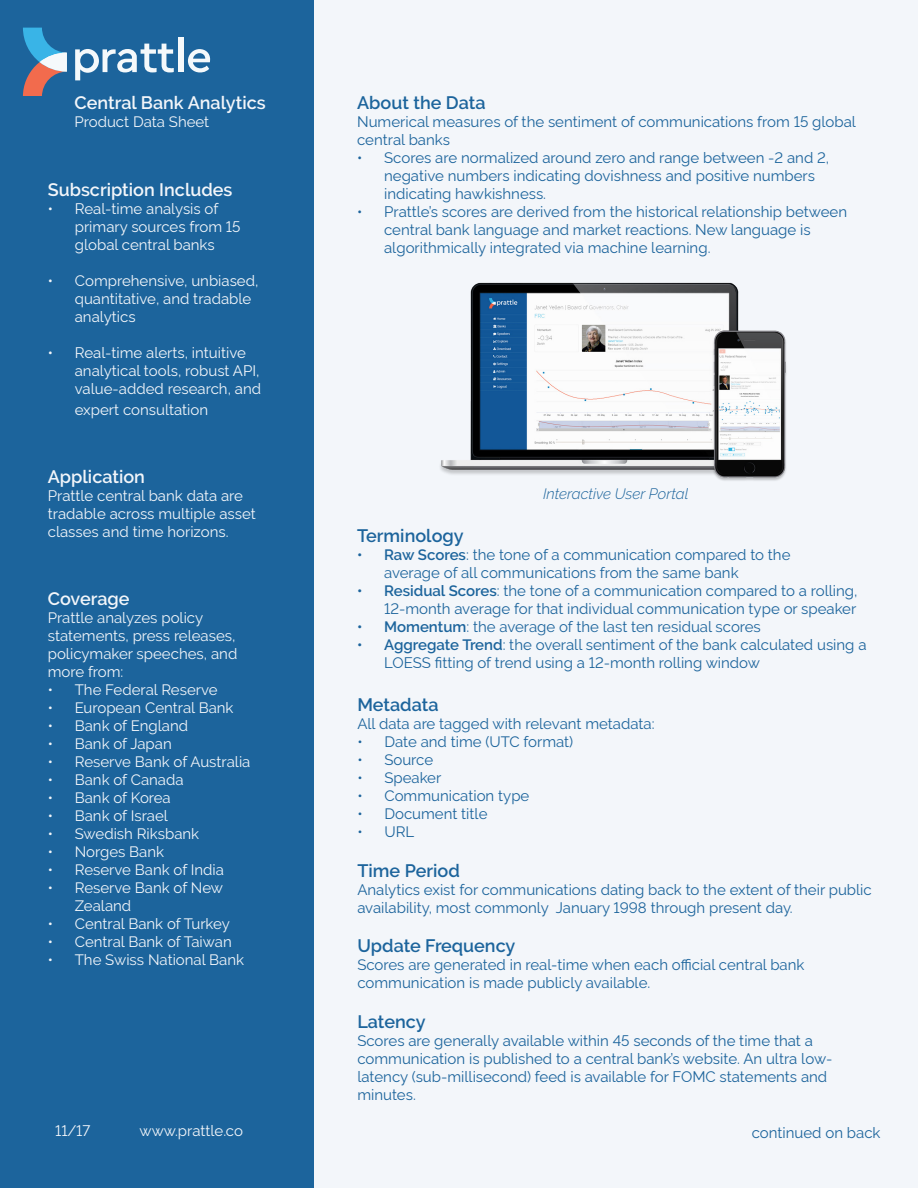
<style>
.page{position:relative;width:918px;height:1188px;background:#f3f6fa}
.page>*{position:absolute;margin:0;border:0;box-sizing:border-box;transform-origin:0 0}
.t1{font:600 18px "Raleway";color:#1c649c}
.t2{font:600 18px "Raleway";color:#f3f6fa}
.t3{font:15px/18px "Rawline";color:#1c649c}
.t4{font:15px/18px "Raleway";color:#1c649c}
.t5{font:15px/18px "Raleway";color:#f3f6fa}
.t6{font:15px/18px "Rawline";color:#f3f6fa}
.t7{font:italic 300 15px "Raleway";color:#1c649c}
.s1{font-weight:600}
.s2{font-family:"Raleway";font-weight:600}
.s3{font-family:"Raleway"}
</style>
<div class="page">
<div style="left:0;top:0;width:313px;height:1188px;background:#1c649c"></div>
<svg style="left:75px;top:44px;width:99px;height:36px"></svg>
<div style="left:179px;top:38px;width:5px;height:34px;background:#f5f9fb"></div>
<svg style="left:188px;top:49px;width:22px;height:24px"></svg>
<svg style="left:23px;top:28px;width:44px;height:67px"></svg>
<img style="left:440px;top:282px;width:347px;height:199px">
<p class="t2" style="left:75px;top:92px;width:193px">Central Bank Analytics</p>
<p class="t5" style="left:75px;top:112px;width:136px">Product Data Sheet</p>
<p class="t2" style="left:48px;top:179px;width:186px">Subscription Includes</p>
<p class="t6" style="left:75px;top:198px;width:167px;text-indent:-27px">• Real-time analysis of primary sources from 15 global central banks</p>
<p class="t6" style="left:75px;top:270px;width:185px;text-indent:-27px">• Comprehensive, unbiased, quantitative, and tradable analytics</p>
<p class="t6" style="left:75px;top:342px;width:188px;text-indent:-27px">• Real-time alerts, intuitive analytical tools, robust API, value-added research, and</p>
<p class="t6" style="left:75px;top:399px;width:135px">expert consultation</p>
<p class="t2" style="left:48px;top:467px;width:99px">Application</p>
<p class="t6" style="left:48px;top:485px;width:209px">Prattle central bank data are tradable across multiple asset classes and time horizons.</p>
<p class="t2" style="left:48px;top:588px;width:83px">Coverage</p>
<p class="t5" style="left:48px;top:609px;width:191px">Prattle analyzes policy statements, press releases, policymaker speeches, and more from:</p>
<p class="t5" style="left:48px;top:681px;width:171px">• The Federal Reserve</p>
<p class="t5" style="left:48px;top:699px;width:187px">• European Central Bank</p>
<p class="t5" style="left:48px;top:717px;width:142px">• Bank of England</p>
<p class="t5" style="left:48px;top:735px;width:126px">• Bank of Japan</p>
<p class="t5" style="left:48px;top:753px;width:204px">• Reserve Bank of Australia</p>
<p class="t5" style="left:48px;top:771px;width:137px">• Bank of Canada</p>
<p class="t5" style="left:48px;top:789px;width:124px">• Bank of Korea</p>
<p class="t5" style="left:48px;top:807px;width:122px">• Bank of Israel</p>
<p class="t5" style="left:48px;top:825px;width:153px">• Swedish Riksbank</p>
<p class="t5" style="left:48px;top:843px;width:118px">• Norges Bank</p>
<p class="t5" style="left:48px;top:861px;width:178px">• Reserve Bank of India</p>
<p class="t5" style="left:75px;top:879px;width:150px;text-indent:-27px">• Reserve Bank of New<br>Zealand</p>
<p class="t5" style="left:48px;top:915px;width:184px">• Central Bank of Turkey</p>
<p class="t5" style="left:48px;top:933px;width:185px">• Central Bank of Taiwan</p>
<p class="t5" style="left:48px;top:951px;width:198px">• The Swiss National Bank</p>
<p class="t1" style="left:357px;top:92px;width:130px">About the Data</p>
<p class="t3" style="left:357px;top:111px;width:500px">Numerical measures of the sentiment of communications from 15 global central banks</p>
<p class="t3" style="left:384px;top:147px;width:447px;text-indent:-27px">• Scores are normalized around zero and range between -2 and 2, negative numbers indicating dovishness and positive numbers indicating hawkishness.</p>
<p class="t3" style="left:384px;top:201px;width:464px;text-indent:-27px">• Prattle’s scores are derived from the historical relationship between central bank language and market reactions. New language is algorithmically integrated via machine learning.</p>
<p class="t7" style="left:543px;top:485px;width:147px">Interactive User Portal</p>
<p class="t1" style="left:357px;top:525px;width:108px">Terminology</p>
<p class="t4" style="left:384px;top:546px;width:408px;text-indent:-27px"><span class="s1">• Raw Scores</span>: the tone of a communication compared to the average of all communications from the same bank</p>
<p class="t3" style="left:357px;top:580px;width:502px;text-align:right"><span class="s2">• Residual Scores</span><span class="s3">:</span> the tone of a communication compared to a rolling,<br>12-month average for that individual communication type or speaker</p>
<p class="t4" style="left:357px;top:618px;width:405px"><span class="s1">• Momentum</span>: the average of the last ten residual scores</p>
<p class="t3" style="left:384px;top:634px;width:484px;text-indent:-27px"><span class="s2">• Aggregate Trend</span><span class="s3">:</span> the overall sentiment of the bank calculated using a<br>LOESS fitting of trend using a 12-month rolling window</p>
<p class="t1" style="left:357px;top:694px;width:83px">Metadata</p>
<p class="t4" style="left:357px;top:715px;width:299px">All data are tagged with relevant metadata:</p>
<p class="t4" style="left:357px;top:733px;width:217px">• Date and time (UTC format)</p>
<p class="t4" style="left:357px;top:751px;width:77px">• Source</p>
<p class="t4" style="left:357px;top:769px;width:85px">• Speaker</p>
<p class="t4" style="left:357px;top:787px;width:174px">• Communication type</p>
<p class="t4" style="left:357px;top:805px;width:132px">• Document title</p>
<p class="t4" style="left:357px;top:823px;width:58px">• URL</p>
<p class="t1" style="left:357px;top:860px;width:104px">Time Period</p>
<p class="t3" style="left:357px;top:879px;width:516px">Analytics exist for communications dating back to the extent of their public availability, most commonly January 1998 through present day.</p>
<p class="t1" style="left:357px;top:936px;width:160px">Update Frequency</p>
<p class="t4" style="left:357px;top:956px;width:449px">Scores are generated in real-time when each official central bank communication is made publicly available.</p>
<p class="t1" style="left:357px;top:1011px;width:70px">Latency</p>
<p class="t3" style="left:357px;top:1030px;width:476px">Scores are generally available within 45 seconds of the time that a communication is published to a central bank’s website. An ultra low&shy;latency (sub-millisecond) feed is available for FOMC statements and minutes.</p>
<p class="t6" style="left:55px;top:1120px;width:37px">11/17</p>
<p class="t6" style="left:140px;top:1120px;width:105px">www.prattle.co</p>
<p class="t4" style="left:752px;top:1124px;width:130px">continued on back</p>
</div>
